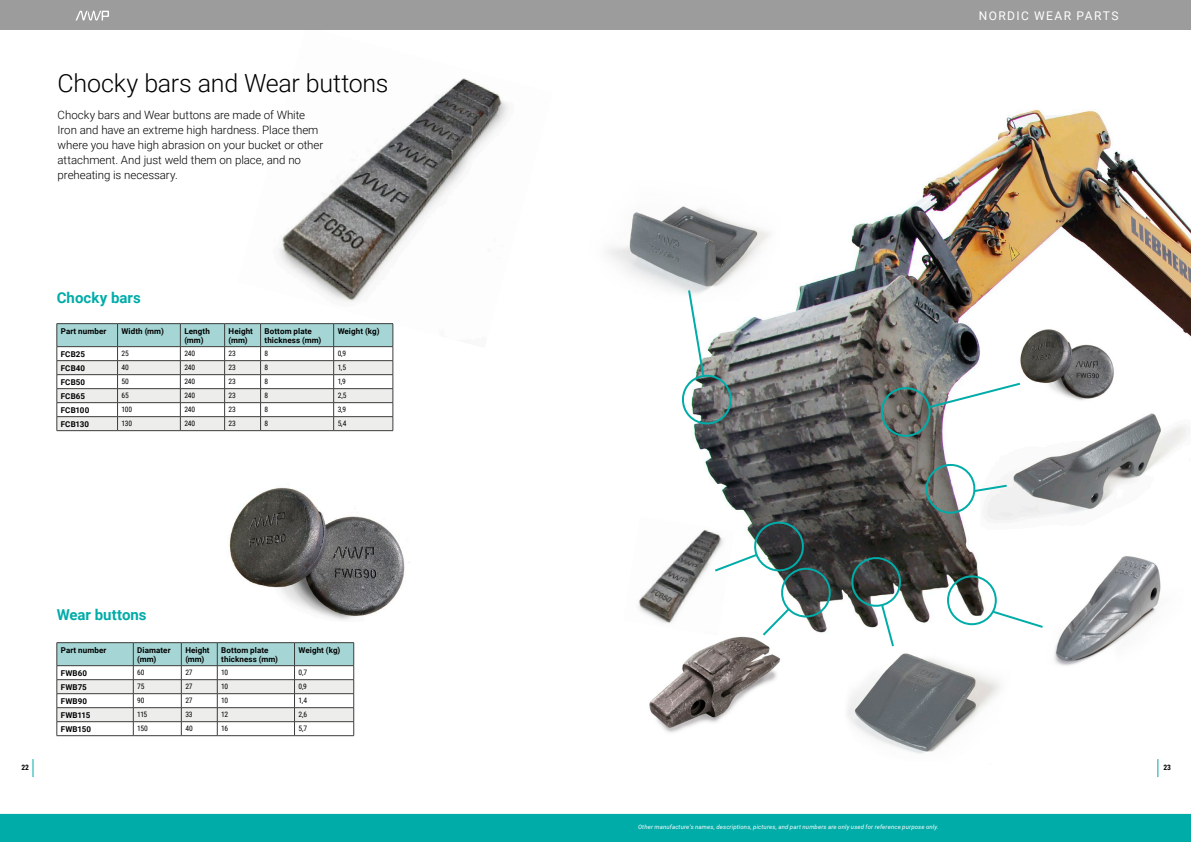
<style>
.page{position:relative;width:1191px;height:842px;background:#fff}
.page>*{position:absolute;margin:0;border:0;box-sizing:border-box;transform-origin:0 0}
.Rubrik_25_pt_light{font:300 25px "Roboto";letter-spacing:-.01em;color:#000}
.Rubrik_15_pt_green{font:700 15px "Roboto";color:#00aca8}
.t1{font:12px "Roboto";letter-spacing:.115em;color:#fff}
.ingress{font:300 11.5px/15px "Roboto";letter-spacing:-.005em;color:#000}
.Tabelltext_fet{font:700 8px/9px "Roboto";letter-spacing:.01em;color:#000}
.Tabelltext{font:7.5px "Roboto Condensed";letter-spacing:-.015em;color:#000}
.t2{font:700 7.5px "Roboto Condensed";color:#000}
.t3{font:italic 6px "Roboto";letter-spacing:.025em;color:#fff}
</style>
<div class="page">
<img style="left:237px;top:29px;width:316px;height:295px">
<img style="left:229px;top:487px;width:180px;height:133px">
<img style="left:693px;top:109px;width:498px;height:517px">
<img style="left:608px;top:181px;width:172px;height:121px">
<img style="left:1041px;top:544px;width:142px;height:122px">
<img style="left:649px;top:638px;width:131px;height:95px">
<img style="left:847px;top:653px;width:153px;height:101px">
<img style="left:678px;top:288px;width:57px;height:138px">
<svg style="left:991px;top:609px;width:54px;height:20px"></svg>
<div style="left:947px;top:575px;width:49px;height:50px;border:2px solid #00aca8;border-radius:50%"></div>
<svg style="left:847px;top:556px;width:58px;height:91px"></svg>
<img style="left:980px;top:392px;width:211px;height:146px">
<svg style="left:924px;top:460px;width:85px;height:57px"></svg>
<img style="left:638px;top:516px;width:96px;height:110px">
<img style="left:1012px;top:325px;width:106px;height:87px">
<svg style="left:879px;top:381px;width:143px;height:60px"></svg>
<svg style="left:712px;top:518px;width:121px;height:120px"></svg>
<svg style="left:1157px;top:759px;width:1px;height:18px"></svg>
<svg style="left:33px;top:759px;width:1px;height:18px"></svg>
<div style="left:0;top:0;width:1191px;height:29px;background:#9c9c9c"></div>
<svg style="left:76px;top:10px;width:33px;height:11px"></svg>
<div style="left:0;top:814px;width:1191px;height:28px;background:#00aca8"></div>
<hr style="left:57px;top:323px;width:61px;height:1px;background:#3c3c3a">
<hr style="left:118px;top:323px;width:62px;height:1px;background:#3c3c3a">
<hr style="left:180px;top:323px;width:45px;height:1px;background:#3c3c3a">
<hr style="left:225px;top:323px;width:35px;height:1px;background:#3c3c3a">
<hr style="left:260px;top:323px;width:74px;height:1px;background:#3c3c3a">
<hr style="left:334px;top:323px;width:59px;height:1px;background:#3c3c3a">
<svg style="left:57px;top:324px;width:337px;height:107px"></svg>
<hr style="left:57px;top:430px;width:61px;height:1px;background:#3c3c3a">
<hr style="left:118px;top:430px;width:62px;height:1px;background:#3c3c3a">
<hr style="left:180px;top:430px;width:45px;height:1px;background:#3c3c3a">
<hr style="left:225px;top:430px;width:35px;height:1px;background:#3c3c3a">
<hr style="left:260px;top:430px;width:74px;height:1px;background:#3c3c3a">
<hr style="left:334px;top:430px;width:59px;height:1px;background:#3c3c3a">
<hr style="left:57px;top:642px;width:76px;height:1px;background:#3c3c3a">
<hr style="left:133px;top:642px;width:48px;height:1px;background:#3c3c3a">
<hr style="left:181px;top:642px;width:36px;height:1px;background:#3c3c3a">
<hr style="left:217px;top:642px;width:77px;height:1px;background:#3c3c3a">
<hr style="left:294px;top:642px;width:60px;height:1px;background:#3c3c3a">
<svg style="left:57px;top:643px;width:297px;height:92px"></svg>
<hr style="left:57px;top:735px;width:76px;height:1px;background:#3c3c3a">
<hr style="left:133px;top:735px;width:48px;height:1px;background:#3c3c3a">
<hr style="left:181px;top:735px;width:36px;height:1px;background:#3c3c3a">
<hr style="left:217px;top:735px;width:77px;height:1px;background:#3c3c3a">
<hr style="left:294px;top:735px;width:60px;height:1px;background:#3c3c3a">
<p class="Rubrik_25_pt_light" style="left:58px;top:66px;width:332px">Chocky bars and Wear buttons</p>
<p class="ingress" style="left:58px;top:107px;width:267px">Chocky bars and Wear buttons are made of White Iron and have an extreme high hardness. Place them where you have high abrasion on your bucket or other attachment. And just weld them on place, and no preheating is necessary.</p>
<p class="Rubrik_15_pt_green" style="left:57px;top:287px;width:86px">Chocky bars</p>
<p class="Tabelltext_fet" style="left:61px;top:326px;width:47px">Part number</p>
<p class="Tabelltext_fet" style="left:122px;top:326px;width:44px">Width (mm)</p>
<p class="Tabelltext_fet" style="left:184px;top:326px;width:27px">Length (mm)</p>
<p class="Tabelltext_fet" style="left:229px;top:326px;width:26px">Height (mm)</p>
<p class="Tabelltext_fet" style="left:264px;top:326px;width:58px">Bottom plate thickness (mm)</p>
<p class="Tabelltext_fet" style="left:338px;top:326px;width:43px">Weight (kg)</p>
<p class="Tabelltext_fet" style="left:61px;top:349px;width:26px">FCB25</p>
<p class="Tabelltext" style="left:122px;top:348px;width:9px">25</p>
<p class="Tabelltext" style="left:184px;top:348px;width:12px">240</p>
<p class="Tabelltext" style="left:229px;top:348px;width:9px">23</p>
<p class="Tabelltext" style="left:264px;top:348px;width:5px">8</p>
<p class="Tabelltext" style="left:338px;top:348px;width:10px">0,9</p>
<p class="Tabelltext_fet" style="left:61px;top:363px;width:26px">FCB40</p>
<p class="Tabelltext" style="left:122px;top:362px;width:9px">40</p>
<p class="Tabelltext" style="left:184px;top:362px;width:12px">240</p>
<p class="Tabelltext" style="left:229px;top:362px;width:9px">23</p>
<p class="Tabelltext" style="left:264px;top:362px;width:5px">8</p>
<p class="Tabelltext" style="left:338px;top:362px;width:10px">1,5</p>
<p class="Tabelltext_fet" style="left:61px;top:377px;width:26px">FCB50</p>
<p class="Tabelltext" style="left:122px;top:376px;width:9px">50</p>
<p class="Tabelltext" style="left:184px;top:376px;width:12px">240</p>
<p class="Tabelltext" style="left:229px;top:376px;width:9px">23</p>
<p class="Tabelltext" style="left:264px;top:376px;width:5px">8</p>
<p class="Tabelltext" style="left:338px;top:376px;width:10px">1,9</p>
<p class="Tabelltext_fet" style="left:61px;top:391px;width:26px">FCB65</p>
<p class="Tabelltext" style="left:122px;top:390px;width:9px">65</p>
<p class="Tabelltext" style="left:184px;top:390px;width:12px">240</p>
<p class="Tabelltext" style="left:229px;top:390px;width:9px">23</p>
<p class="Tabelltext" style="left:264px;top:390px;width:5px">8</p>
<p class="Tabelltext" style="left:338px;top:390px;width:10px">2,5</p>
<p class="Tabelltext_fet" style="left:61px;top:405px;width:30px">FCB100</p>
<p class="Tabelltext" style="left:122px;top:404px;width:12px">100</p>
<p class="Tabelltext" style="left:184px;top:404px;width:12px">240</p>
<p class="Tabelltext" style="left:229px;top:404px;width:9px">23</p>
<p class="Tabelltext" style="left:264px;top:404px;width:5px">8</p>
<p class="Tabelltext" style="left:338px;top:404px;width:10px">3,9</p>
<p class="Tabelltext_fet" style="left:61px;top:419px;width:30px">FCB130</p>
<p class="Tabelltext" style="left:122px;top:418px;width:12px">130</p>
<p class="Tabelltext" style="left:184px;top:418px;width:12px">240</p>
<p class="Tabelltext" style="left:229px;top:418px;width:9px">23</p>
<p class="Tabelltext" style="left:264px;top:418px;width:5px">8</p>
<p class="Tabelltext" style="left:338px;top:418px;width:10px">5,4</p>
<p class="Rubrik_15_pt_green" style="left:57px;top:605px;width:91px">Wear buttons</p>
<p class="Tabelltext_fet" style="left:61px;top:645px;width:47px">Part number</p>
<p class="Tabelltext_fet" style="left:137px;top:645px;width:35px">Diamater (mm)</p>
<p class="Tabelltext_fet" style="left:185px;top:645px;width:26px">Height (mm)</p>
<p class="Tabelltext_fet" style="left:221px;top:645px;width:58px">Bottom plate thickness (mm)</p>
<p class="Tabelltext_fet" style="left:298px;top:645px;width:43px">Weight (kg)</p>
<p class="Tabelltext_fet" style="left:61px;top:668px;width:28px">FWB60</p>
<p class="Tabelltext" style="left:137px;top:667px;width:9px">60</p>
<p class="Tabelltext" style="left:185px;top:667px;width:9px">27</p>
<p class="Tabelltext" style="left:221px;top:667px;width:9px">10</p>
<p class="Tabelltext" style="left:298px;top:667px;width:10px">0,7</p>
<p class="Tabelltext_fet" style="left:61px;top:682px;width:27px">FWB75</p>
<p class="Tabelltext" style="left:137px;top:681px;width:9px">75</p>
<p class="Tabelltext" style="left:185px;top:681px;width:9px">27</p>
<p class="Tabelltext" style="left:221px;top:681px;width:9px">10</p>
<p class="Tabelltext" style="left:298px;top:681px;width:10px">0,9</p>
<p class="Tabelltext_fet" style="left:61px;top:696px;width:28px">FWB90</p>
<p class="Tabelltext" style="left:137px;top:695px;width:9px">90</p>
<p class="Tabelltext" style="left:185px;top:695px;width:9px">27</p>
<p class="Tabelltext" style="left:221px;top:695px;width:9px">10</p>
<p class="Tabelltext" style="left:298px;top:695px;width:10px">1,4</p>
<p class="Tabelltext_fet" style="left:61px;top:710px;width:31px">FWB115</p>
<p class="Tabelltext" style="left:137px;top:709px;width:12px">115</p>
<p class="Tabelltext" style="left:185px;top:709px;width:9px">33</p>
<p class="Tabelltext" style="left:221px;top:709px;width:8px">12</p>
<p class="Tabelltext" style="left:298px;top:709px;width:10px">2,6</p>
<p class="Tabelltext_fet" style="left:61px;top:724px;width:32px">FWB150</p>
<p class="Tabelltext" style="left:137px;top:723px;width:12px">150</p>
<p class="Tabelltext" style="left:185px;top:723px;width:9px">40</p>
<p class="Tabelltext" style="left:221px;top:723px;width:8px">16</p>
<p class="Tabelltext" style="left:298px;top:723px;width:10px">5,7</p>
<h3 class="t1" style="left:979px;top:7px;width:141px">NORDIC WEAR PARTS</h3>
<p class="t2" style="left:22px;top:762px;width:9px">22</p>
<p class="t2" style="left:1163px;top:762px;width:9px">23</p>
<p class="t3" style="left:638px;top:822px;width:302px">Other manufacture’s names, descriptions, pictures, and part numbers are only used for reference purpose only.</p>
</div>
